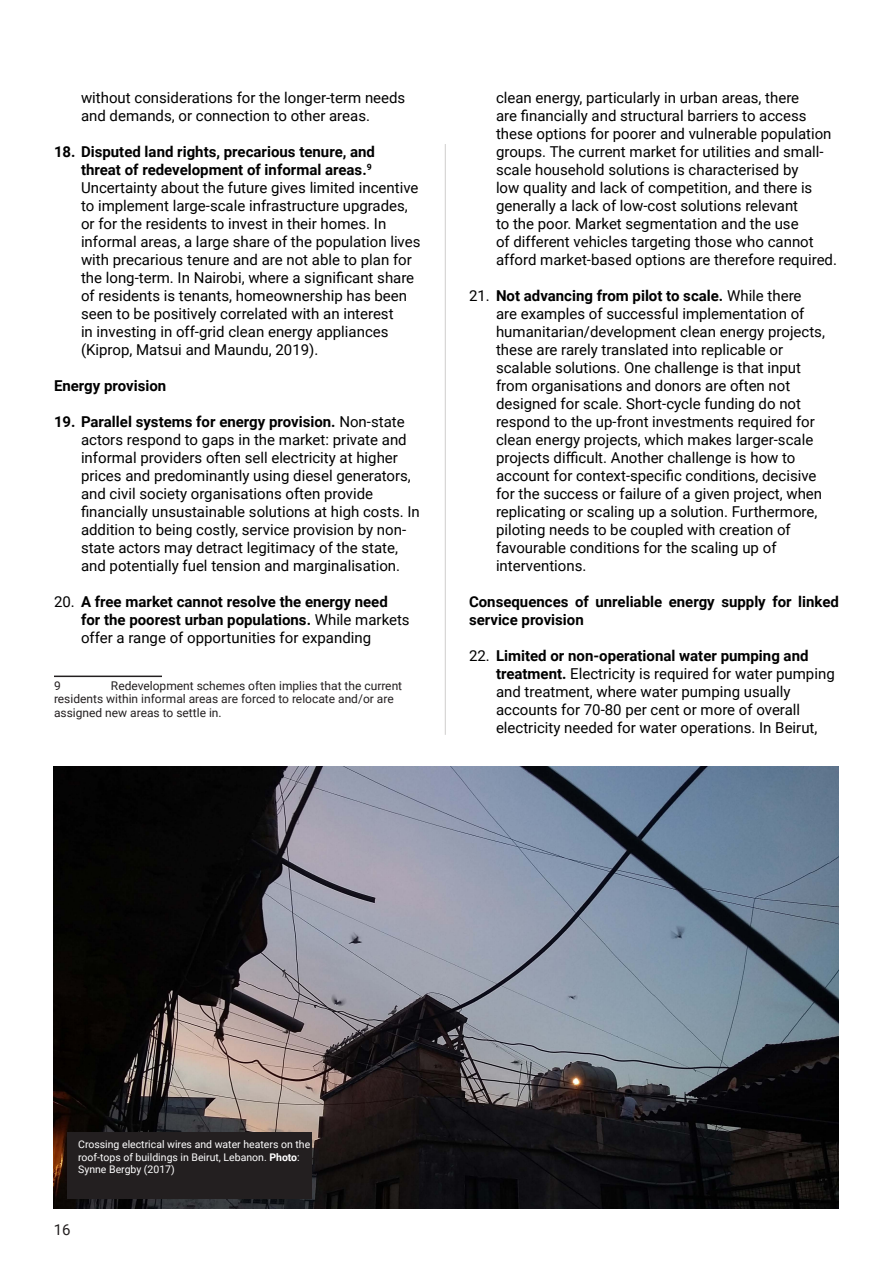
<style>
.page{position:relative;width:893px;height:1263px;background:#fff}
.page>*{position:absolute;margin:0;border:0;box-sizing:border-box;transform-origin:0 0}
.t1{font:15px/18px "Roboto";color:#000}
.Heading_3{font:700 15px/18px "Roboto";color:#000}
.t2{font:15px "Roboto";color:#231f20}
.Footnote_Body{font:12px/13.5px "Roboto";color:#231f20}
.t3{font:10.5px/12.6px "Roboto";color:#fff}
.s1{font-weight:700}
.s2{font-weight:400}
</style>
<div class="page">
<hr style="left:54px;top:675px;width:108px;height:2px;background:#231f20">
<img style="left:53px;top:767px;width:786px;height:442px">
<div style="left:67px;top:1132px;width:245px;height:67px;background:#231f20"></div>
<hr style="left:445px;top:144px;width:1px;height:591px;background:#d4d3d2">
<p class="t1" style="left:81px;top:88px;width:326px">without considerations for the longer-term needs and demands, or connection to other areas.</p>
<p class="t1" style="left:81px;top:142px;width:341px;text-indent:-27px"><span class="s1">18. Disputed land rights, precarious tenure, and<br>threat of redevelopment of informal areas.</span><sup>9<br></sup>Uncertainty about the future gives limited incentive to implement large-scale infrastructure upgrades, or for the residents to invest in their homes. In informal areas, a large share of the population lives with precarious tenure and are not able to plan for the long-term. In Nairobi, where a significant share of residents is tenants, homeownership has been seen to be positively correlated with an interest<br>in investing in off-grid clean energy appliances (Kiprop, Matsui and Maundu, 2019).</p>
<p class="Heading_3" style="left:54px;top:376px;width:114px">Energy provision</p>
<p class="t1" style="left:81px;top:412px;width:340px;text-indent:-27px"><span class="s1">19. Parallel systems for energy provision.</span> Non-state actors respond to gaps in the market: private and informal providers often sell electricity at higher prices and predominantly using diesel generators, and civil society organisations often provide financially unsustainable solutions at high costs. In addition to being costly, service provision by non&shy;state actors may detract legitimacy of the state, and potentially fuel tension and marginalisation.</p>
<p class="Heading_3" style="left:81px;top:592px;width:330px;text-indent:-27px"><span class="s2">20.</span> A free market cannot resolve the energy need for the poorest urban populations. <span class="s2">While markets offer a range of opportunities for expanding</span></p>
<p class="Footnote_Body" style="left:54px;top:678px;width:8px">9</p>
<p class="Footnote_Body" style="left:54px;top:678px;width:350px;text-indent:57px">Redevelopment schemes often implies that the current residents within informal areas are forced to relocate and/or are assigned new areas to settle in.</p>
<p class="t1" style="left:496px;top:88px;width:342px">clean energy, particularly in urban areas, there<br>are financially and structural barriers to access these options for poorer and vulnerable population groups. The current market for utilities and small&shy;scale household solutions is characterised by<br>low quality and lack of competition, and there is generally a lack of low-cost solutions relevant<br>to the poor. Market segmentation and the use<br>of different vehicles targeting those who cannot afford market-based options are therefore required.</p>
<p class="t1" style="left:496px;top:286px;width:330px;text-indent:-27px">21. <span class="s1">Not advancing from pilot to scale.</span> While there are examples of successful implementation of humanitarian/development clean energy projects, these are rarely translated into replicable or scalable solutions. One challenge is that input from organisations and donors are often not designed for scale. Short-cycle funding do not respond to the up-front investments required for clean energy projects, which makes larger-scale projects difficult. Another challenge is how to account for context-specific conditions, decisive for the success or failure of a given project, when replicating or scaling up a solution. Furthermore, piloting needs to be coupled with creation of favourable conditions for the scaling up of interventions.</p>
<p class="Heading_3" style="left:469px;top:592px;width:371px">Consequences of unreliable energy supply for linked service provision</p>
<p class="t1" style="left:496px;top:646px;width:340px;text-indent:-27px">22. <span class="s1">Limited or non-operational water pumping and treatment.</span> Electricity is required for water pumping and treatment, where water pumping usually accounts for 70-80 per cent or more of overall electricity needed for water operations. In Beirut,</p>
<p class="t3" style="left:78px;top:1138px;width:234px">Crossing electrical wires and water heaters on the roof-tops of buildings in Beirut, Lebanon. <span class="s1">Photo</span>:<br>Synne Bergby (2017)</p>
<p class="t2" style="left:54px;top:1219px;width:18px">16</p>
</div>
